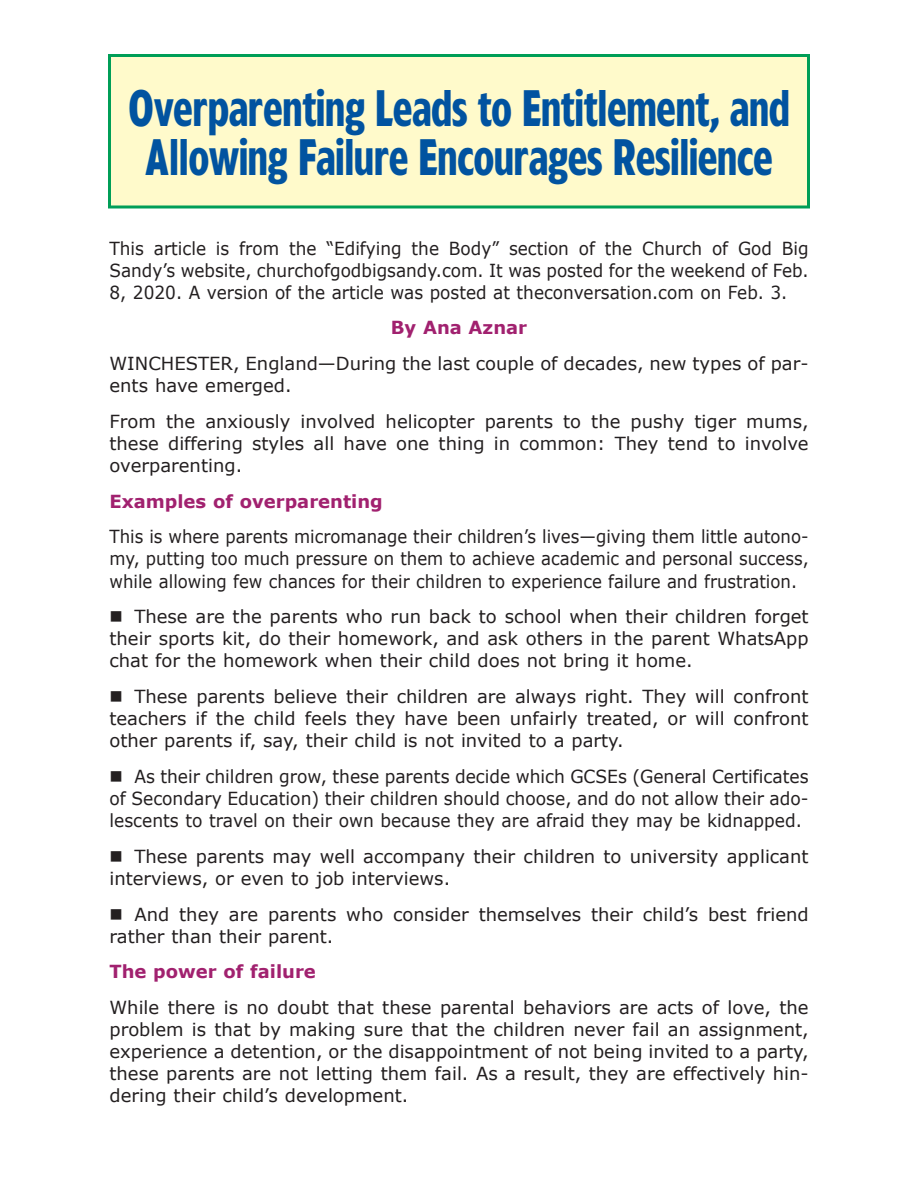
<style>
.page{position:relative;width:918px;height:1188px;background:#fff}
.page>*{position:absolute;margin:0;border:0;box-sizing:border-box;transform-origin:0 0}
.t1{font:700 48px/49.5px "Forever";color:#0153a0;text-align:center;scale:.77 1}
.t2{font:18px/22.2px "Verdana";color:#231f20;text-align:justify}
.t3{font:18px/22.2px "Verdana";color:#231f20;text-align:justify;scale:.92 1}
.t4{font:18px/22.2px "Verdana";color:#231f20;text-align:justify;scale:.95 1}
.t5{font:18px/22.2px "Verdana";color:#231f20;text-align:justify;scale:.94 1}
.t6{font:700 18px "Verdana";color:#a1216f}
</style>
<div class="page">
<div style="left:110px;top:56px;width:698px;height:151px;background:#fffacb"></div>
<div style="left:108px;top:54px;width:702px;height:154px;border:3px solid #009e57"></div>
<h1 class="t1" style="left:128px;top:89px;width:861px">Overparenting Leads to Entitlement, and<br>Allowing Failure Encourages Resilience</h1>
<p class="t5" style="left:110px;top:236px;width:745px">This article is from the “Edifying the Body” section of the Church of God Big Sandy’s website, churchofgodbigsandy.com. It was posted for the weekend of Feb.<br>8, 2020. A version of the article was posted at theconversation.com on Feb. 3.</p>
<p class="t6" style="left:391px;top:316px;width:138px">By Ana Aznar</p>
<p class="t2" style="left:109px;top:352px;width:701px">WINCHESTER, England—During the last couple of decades, new types of par&shy;ents have emerged.</p>
<p class="t2" style="left:109px;top:410px;width:701px">From the anxiously involved helicopter parents to the pushy tiger mums, these differing styles all have one thing in common: They tend to involve overparenting.</p>
<p class="t6" style="left:109px;top:490px;width:275px">Examples of overparenting</p>
<p class="t3" style="left:110px;top:525px;width:761px">This is where parents micromanage their children’s lives—giving them little autono&shy;my, putting too much pressure on them to achieve academic and personal success, while allowing few chances for their children to experience failure and frustration.</p>
<p class="t2" style="left:110px;top:605px;width:701px;text-indent:25px">These are the parents who run back to school when their children forget their sports kit, do their homework, and ask others in the parent WhatsApp chat for the homework when their child does not bring it home.</p>
<p class="t2" style="left:110px;top:685px;width:701px;text-indent:25px">These parents believe their children are always right. They will confront teachers if the child feels they have been unfairly treated, or will confront other parents if, say, their child is not invited to a party.</p>
<p class="t4" style="left:109px;top:765px;width:737px;text-indent:25px">As their children grow, these parents decide which GCSEs (General Certificates of Secondary Education) their children should choose, and do not allow their ado&shy;lescents to travel on their own because they are afraid they may be kidnapped.</p>
<p class="t2" style="left:110px;top:845px;width:701px;text-indent:25px">These parents may well accompany their children to university applicant interviews, or even to job interviews.</p>
<p class="t2" style="left:110px;top:902px;width:701px;text-indent:25px">And they are parents who consider themselves their child’s best friend rather than their parent.</p>
<p class="t6" style="left:110px;top:960px;width:208px">The power of failure</p>
<p class="t2" style="left:110px;top:996px;width:701px">While there is no doubt that these parental behaviors are acts of love, the problem is that by making sure that the children never fail an assignment, experience a detention, or the disappointment of not being invited to a party, these parents are not letting them fail. As a result, they are effectively hin&shy;dering their child’s development.</p>
</div>
